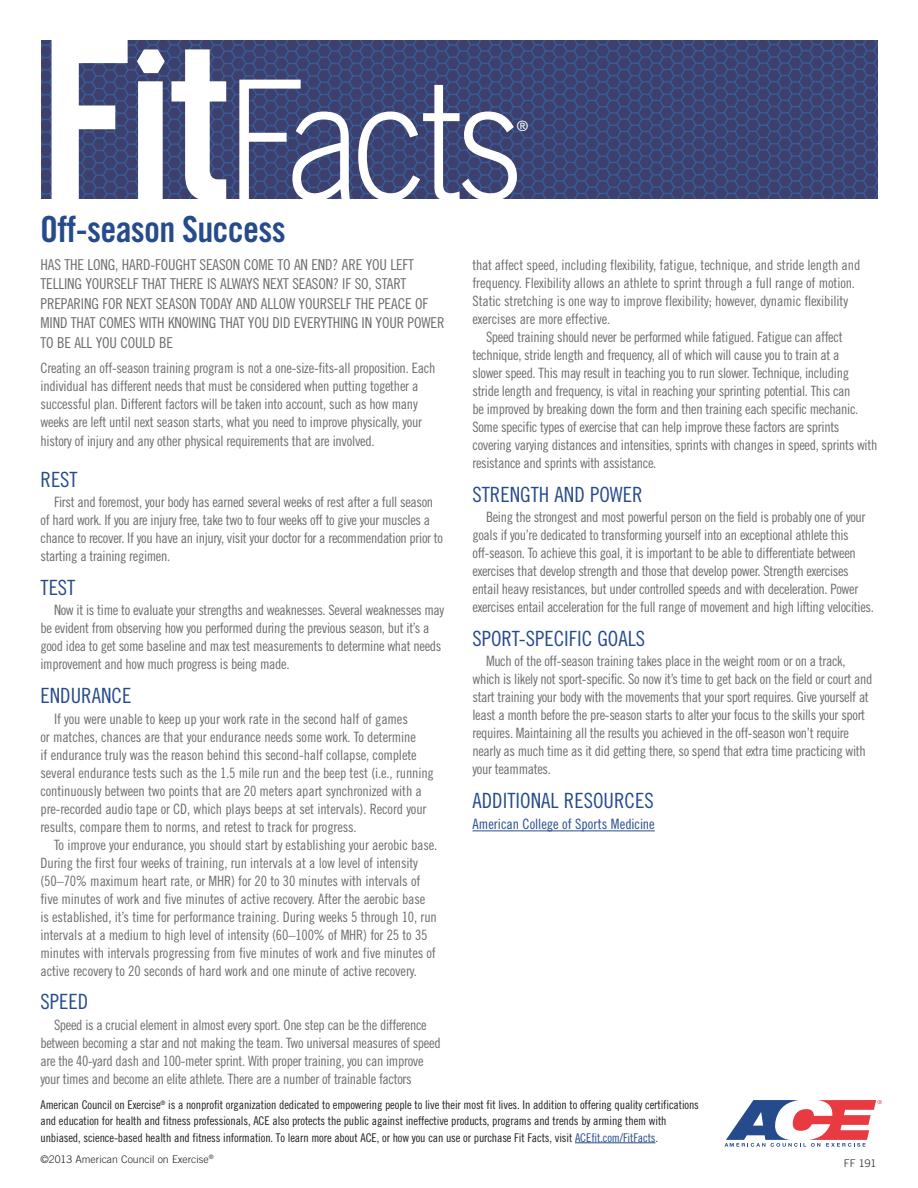
<style>
.page{position:relative;width:918px;height:1188px;background:#fff}
.page>*{position:absolute;margin:0;border:0;box-sizing:border-box;transform-origin:0 0}
.New_head{font:36px "Trade Gothic Bold Cond Twenty";letter-spacing:-.02em;color:#264b8c}
.New_subhead{font:21px "Trade Gothic Cond Eighteen";color:#264b8c}
.Lead_in{font:15px/19.5px "Trade Gothic Cond Eighteen";letter-spacing:-.01em;color:#6c6d70}
.New_body{font:14.25px/18px "Trade Gothic Cond Eighteen";letter-spacing:-.025em;color:#6c6d70}
._9_pt_body{font:14.25px/18px "Trade Gothic Cond Eighteen";letter-spacing:-.01em;color:#6c6d70}
.Lead_in-2{font:14.25px/18px "Trade Gothic Cond Eighteen";letter-spacing:-.02em;color:#6c6d70}
.New_body-2{font:14.25px "Trade Gothic Cond Eighteen";color:#264b8c}
.t1{font:14.25px "Trade Gothic Cond Eighteen";color:#fff}
.t2{font:12px/16.5px "Trade Gothic Cond Eighteen";letter-spacing:-.01em;color:#231f20}
.t3{font:300 10.5px "Trade Gothic";color:#231f20}
.s1{color:#264b8c}
</style>
<div class="page">
<img style="left:41px;top:41px;width:837px;height:157px">
<hr style="left:575px;top:1143px;width:80px;height:1px;background:#264b8c">
<svg style="left:725px;top:1100px;width:157px;height:47px"></svg>
<svg style="left:52px;top:40px;width:465px;height:159px"></svg>
<hr style="left:472px;top:831px;width:183px;height:1px;background:#264b8c">
<p class="t1" style="left:517px;top:117px;width:13px">®</p>
<p class="New_head" style="left:40px;top:208px;width:247px">Off-season Success</p>
<p class="Lead_in" style="left:40px;top:255px;width:406px">HAS THE LONG, HARD-FOUGHT SEASON COME TO AN END? ARE YOU LEFT TELLING YOURSELF THAT THERE IS ALWAYS NEXT SEASON? IF SO, START PREPARING FOR NEXT SEASON TODAY AND ALLOW YOURSELF THE PEACE OF MIND THAT COMES WITH KNOWING THAT YOU DID EVERYTHING IN YOUR POWER TO BE ALL YOU COULD BE</p>
<p class="Lead_in-2" style="left:40px;top:358px;width:396px">Creating an off-season training program is not a one-size-fits-all proposition. Each individual has different needs that must be considered when putting together a successful plan. Different factors will be taken into account, such as how many weeks are left until next season starts, what you need to improve physically, your</p>
<p class="Lead_in-2" style="left:40px;top:432px;width:336px">history of injury and any other physical requirements that are involved.</p>
<p class="New_subhead" style="left:40px;top:467px;width:39px">REST</p>
<p class="New_body" style="left:40px;top:493px;width:404px;text-indent:14px">First and foremost, your body has earned several weeks of rest after a full season of hard work. If you are injury free, take two to four weeks off to give your muscles a chance to recover. If you have an injury, visit your doctor for a recommendation prior to starting a training regimen.</p>
<p class="New_subhead" style="left:40px;top:575px;width:36px">TEST</p>
<p class="New_body" style="left:40px;top:601px;width:405px;text-indent:14px">Now it is time to evaluate your strengths and weaknesses. Several weaknesses may be evident from observing how you performed during the previous season, but it’s a good idea to get some baseline and max test measurements to determine what needs improvement and how much progress is being made.</p>
<p class="New_subhead" style="left:40px;top:683px;width:92px">ENDURANCE</p>
<p class="_9_pt_body" style="left:40px;top:709px;width:395px;text-indent:14px">If you were unable to keep up your work rate in the second half of games<br>or matches, chances are that your endurance needs some work. To determine<br>if endurance truly was the reason behind this second-half collapse, complete several endurance tests such as the 1.5 mile run and the beep test (i.e., running continuously between two points that are 20 meters apart synchronized with a pre-recorded audio tape or CD, which plays beeps at set intervals). Record your results, compare them to norms, and retest to track for progress.</p>
<p class="New_body" style="left:40px;top:835px;width:398px;text-indent:14px">To improve your endurance, you should start by establishing your aerobic base.<br>During the first four weeks of training, run intervals at a low level of intensity (50–70% maximum heart rate, or MHR) for 20 to 30 minutes with intervals of five minutes of work and five minutes of active recovery. After the aerobic base is established, it’s time for performance training. During weeks 5 through 10, run intervals at a medium to high level of intensity (60–100% of MHR) for 25 to 35 minutes with intervals progressing from five minutes of work and five minutes of active recovery to 20 seconds of hard work and one minute of active recovery.</p>
<p class="New_subhead" style="left:40px;top:989px;width:49px">SPEED</p>
<p class="New_body" style="left:40px;top:1016px;width:402px;text-indent:14px">Speed is a crucial element in almost every sport. One step can be the difference between becoming a star and not making the team. Two universal measures of speed are the 40-yard dash and 100-meter sprint. With proper training, you can improve your times and become an elite athlete. There are a number of trainable factors</p>
<p class="New_body" style="left:472px;top:256px;width:389px">that affect speed, including flexibility, fatigue, technique, and stride length and frequency. Flexibility allows an athlete to sprint through a full range of motion.<br>Static stretching is one way to improve flexibility; however, dynamic flexibility exercises are more effective.</p>
<p class="New_body" style="left:472px;top:328px;width:406px;text-indent:14px">Speed training should never be performed while fatigued. Fatigue can affect technique, stride length and frequency, all of which will cause you to train at a<br>slower speed. This may result in teaching you to run slower. Technique, including stride length and frequency, is vital in reaching your sprinting potential. This can<br>be improved by breaking down the form and then training each specific mechanic.<br>Some specific types of exercise that can help improve these factors are sprints covering varying distances and intensities, sprints with changes in speed, sprints with resistance and sprints with assistance.</p>
<p class="New_subhead" style="left:472px;top:482px;width:172px">STRENGTH AND POWER</p>
<p class="New_body" style="left:472px;top:508px;width:403px;text-indent:14px">Being the strongest and most powerful person on the field is probably one of your goals if you’re dedicated to transforming yourself into an exceptional athlete this off-season. To achieve this goal, it is important to be able to differentiate between exercises that develop strength and those that develop power. Strength exercises entail heavy resistances, but under controlled speeds and with deceleration. Power exercises entail acceleration for the full range of movement and high lifting velocities.</p>
<p class="New_subhead" style="left:472px;top:626px;width:174px">SPORT-SPECIFIC GOALS</p>
<p class="New_body" style="left:472px;top:652px;width:401px;text-indent:14px">Much of the off-season training takes place in the weight room or on a track, which is likely not sport-specific. So now it’s time to get back on the field or court and start training your body with the movements that your sport requires. Give yourself at least a month before the pre-season starts to alter your focus to the skills your sport requires. Maintaining all the results you achieved in the off-season won’t require nearly as much time as it did getting there, so spend that extra time practicing with your teammates.</p>
<p class="New_subhead" style="left:472px;top:788px;width:183px">ADDITIONAL RESOURCES</p>
<p class="New_body-2" style="left:472px;top:816px;width:184px">American College of Sports Medicine</p>
<p class="t2" style="left:40px;top:1096px;width:660px">American Council on Exercise<sup>®</sup> is a nonprofit organization dedicated to empowering people to live their most fit lives. In addition to offering quality certifications and education for health and fitness professionals, ACE also protects the public against ineffective products, programs and trends by arming them with unbiased, science-based health and fitness information. To learn more about ACE, or how you can use or purchase Fit Facts, visit <span class="s1">ACEfit.com/FitFacts</span>.</p>
<p class="t3" style="left:40px;top:1153px;width:175px">©2013 American Council on Exercise<sup>®</sup></p>
<p class="t3" style="left:844px;top:1157px;width:34px">FF 191</p>
</div>
